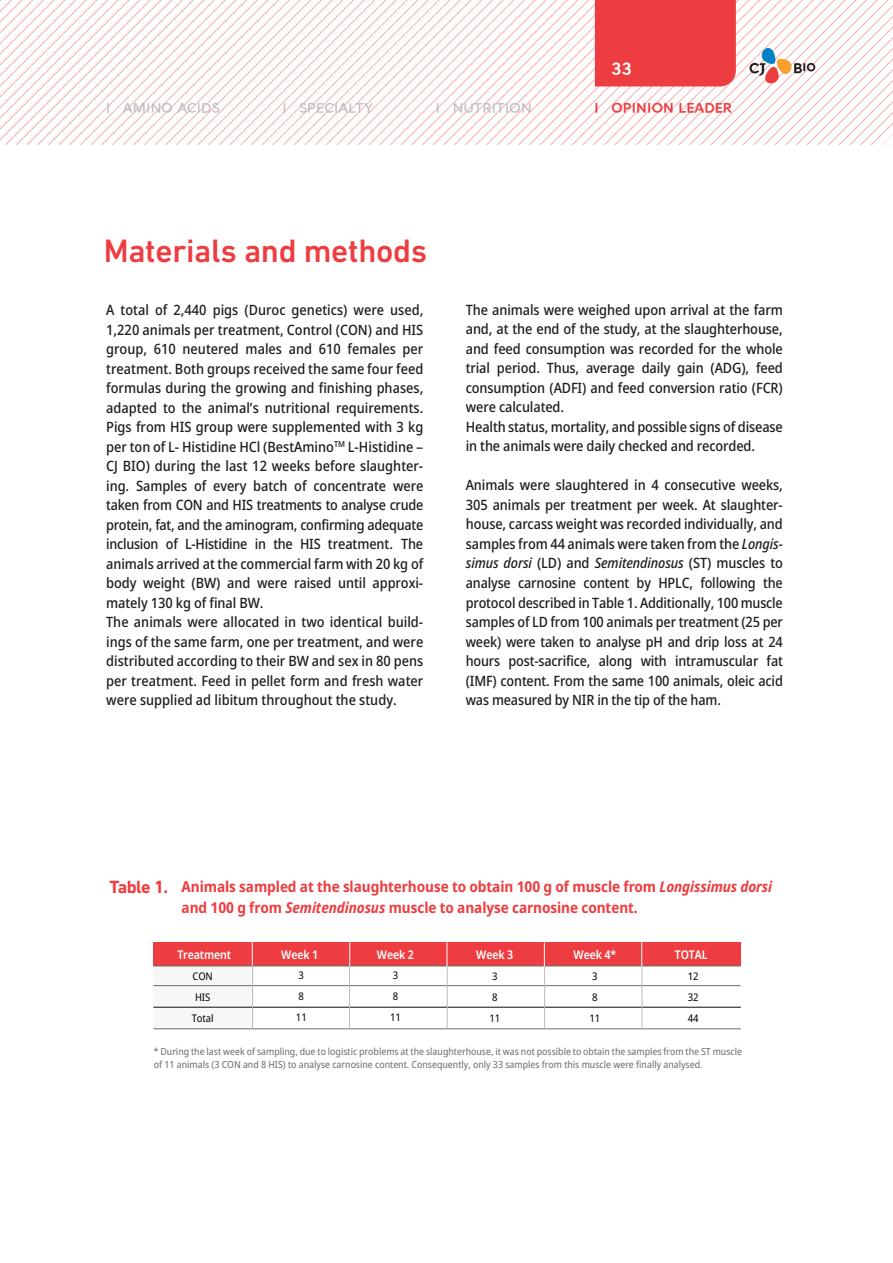
<style>
.page{position:relative;width:893px;height:1263px;background:#fff}
.page>*{position:absolute;margin:0;border:0;box-sizing:border-box;transform-origin:0 0}
.t1{font:500 33px "DIN Next LT Pro";letter-spacing:-.01em;color:#ee3d40}
.t2{font:700 semi-condensed 15px/21px "Noto Sans";letter-spacing:-.005em;color:#ee3d40}
.t3{font:700 14.55px "CJONLYONENE Wtitle";color:#fff}
.t4{font:500 semi-condensed 14.25px/19.5px "Noto Sans";letter-spacing:-.005em;color:#221e1f}
.t5{font:600 semi-condensed 12px "Noto Sans";letter-spacing:-.01em;color:#fff}
.t6{font:500 11.55px "CJONLYONENE Wtitle";letter-spacing:.02em;color:#bcbdc0}
.t7{font:700 11.55px "CJONLYONENE Wtitle";letter-spacing:.02em;color:#ee3d40}
.t8{font:semi-condensed 10.5px/21px "Noto Sans";letter-spacing:-.01em;color:#040503}
.t9{font:semi-condensed 9.75px/13.5px "Noto Sans";color:#6c6d70}
.s1{font-style:italic}
.s2{font-family:"DIN Next LT Pro";font-stretch:normal;font-size:18px}
</style>
<div class="page">
<svg style="left:343px;top:0;width:11px;height:145px"></svg>
<svg style="left:354px;top:0;width:11px;height:145px"></svg>
<svg style="left:423px;top:0;width:470px;height:145px"></svg>
<svg style="left:429px;top:6px;width:464px;height:139px"></svg>
<svg style="left:435px;top:12px;width:458px;height:133px"></svg>
<div style="left:595px;top:0;width:141px;height:86px;background:#ee3d40"></div>
<svg style="left:749px;top:47px;width:66px;height:36px"></svg>
<div style="left:153px;top:966px;width:99px;height:63px;background:#f7f7f8"></div>
<div style="left:153px;top:942px;width:588px;height:24px;background:#ee3d40"></div>
<hr style="left:153px;top:966px;width:588px;height:1px;background:#6c6d70">
<hr style="left:153px;top:1028px;width:588px;height:1px;background:#6c6d70">
<hr style="left:153px;top:985px;width:588px;height:1px;background:#6c6d70">
<hr style="left:153px;top:1007px;width:588px;height:1px;background:#231f20">
<hr style="left:252px;top:965px;width:1px;height:64px;background:#bcbdc0">
<svg style="left:252px;top:942px;width:1px;height:23px"></svg>
<hr style="left:349px;top:966px;width:1px;height:62px;background:#bcbdc0">
<svg style="left:349px;top:942px;width:1px;height:24px"></svg>
<hr style="left:447px;top:966px;width:1px;height:62px;background:#bcbdc0">
<svg style="left:447px;top:942px;width:1px;height:24px"></svg>
<hr style="left:544px;top:966px;width:1px;height:62px;background:#bcbdc0">
<svg style="left:544px;top:942px;width:1px;height:24px"></svg>
<hr style="left:642px;top:966px;width:1px;height:62px;background:#bcbdc0">
<svg style="left:641px;top:942px;width:1px;height:24px"></svg>
<p class="t3" style="left:612px;top:58px;width:22px">33</p>
<p class="t6" style="left:106px;top:100px;width:115px">| AMINO ACIDS</p>
<p class="t6" style="left:283px;top:100px;width:92px">| SPECIALTY</p>
<p class="t6" style="left:436px;top:100px;width:97px">| NUTRITION</p>
<p class="t7" style="left:595px;top:100px;width:138px">| OPINION LEADER</p>
<h1 class="t1" style="left:104px;top:231px;width:325px">Materials and methods</h1>
<p class="t4" style="left:106px;top:300px;width:319px">A total of 2,440 pigs (Duroc genetics) were used, 1,220 animals per treatment, Control (CON) and HIS group, 610 neutered males and 610 females per treatment. Both groups received the same four feed formulas during the growing and finishing phases, adapted to the animal’s nutritional requirements.<br>Pigs from HIS group were supplemented with 3 kg per ton of L- Histidine HCl (BestAmino<sup>TM</sup> L-Histidine – CJ BIO) during the last 12 weeks before slaughter&shy;ing. Samples of every batch of concentrate were taken from CON and HIS treatments to analyse crude protein, fat, and the aminogram, confirming adequate inclusion of L-Histidine in the HIS treatment. The animals arrived at the commercial farm with 20 kg of body weight (BW) and were raised until approxi&shy;mately 130 kg of final BW.<br>The animals were allocated in two identical build&shy;ings of the same farm, one per treatment, and were distributed according to their BW and sex in 80 pens per treatment. Feed in pellet form and fresh water were supplied ad libitum throughout the study.</p>
<p class="t4" style="left:466px;top:300px;width:319px">The animals were weighed upon arrival at the farm and, at the end of the study, at the slaughterhouse, and feed consumption was recorded for the whole trial period. Thus, average daily gain (ADG), feed consumption (ADFI) and feed conversion ratio (FCR) were calculated.<br>Health status, mortality, and possible signs of disease in the animals were daily checked and recorded.</p>
<p class="t4" style="left:466px;top:476px;width:319px;text-align:justify">Animals were slaughtered in 4 consecutive weeks, 305 animals per treatment per week. At slaughter&shy;house, carcass weight was recorded individually, and samples from 44 animals were taken from the <span class="s1">Longis&shy;simus dorsi</span> (LD) and <span class="s1">Semitendinosus</span> (ST) muscles to analyse carnosine content by HPLC, following the protocol described in Table 1. Additionally, 100 muscle samples of LD from 100 animals per treatment (25 per week) were taken to analyse pH and drip loss at 24 hours post-sacrifice, along with intramuscular fat (IMF) content. From the same 100 animals, oleic acid was measured by NIR in the tip of the ham.</p>
<p class="t2" style="left:182px;top:876px;width:592px;text-indent:-72px"><span class="s2">Table 1.</span> Animals sampled at the slaughterhouse to obtain 100 g of muscle from <span class="s1">Longissimus dorsi </span>and 100 g from <span class="s1">Semitendinosus</span> muscle to analyse carnosine content.</p>
<p class="t5" style="left:177px;top:946px;width:55px">Treatment</p>
<p class="t8" style="left:192px;top:966px;width:23px;text-align:center">CON<br>HIS<br>Total</p>
<p class="t5" style="left:675px;top:946px;width:34px">TOTAL</p>
<p class="t8" style="left:688px;top:966px;width:12px;text-align:justify">12<br>32<br>44</p>
<p class="t5" style="left:281px;top:946px;width:39px">Week 1</p>
<p class="t5" style="left:377px;top:946px;width:39px">Week 2</p>
<p class="t5" style="left:476px;top:946px;width:39px">Week 3</p>
<p class="t5" style="left:574px;top:946px;width:44px">Week 4*</p>
<p class="t8" style="left:296px;top:965px;width:12px">3<br>8<br>11</p>
<p class="t8" style="left:390px;top:965px;width:12px">3<br>8<br>11</p>
<p class="t8" style="left:489px;top:966px;width:12px">3<br>8<br>11</p>
<p class="t8" style="left:590px;top:966px;width:12px">3<br>8<br>11</p>
<p class="t9" style="left:154px;top:1045px;width:590px">* During the last week of sampling, due to logistic problems at the slaughterhouse, it was not possible to obtain the samples from the ST muscle of 11 animals (3 CON and 8 HIS) to analyse carnosine content. Consequently, only 33 samples from this muscle were finally analysed.</p>
</div>
